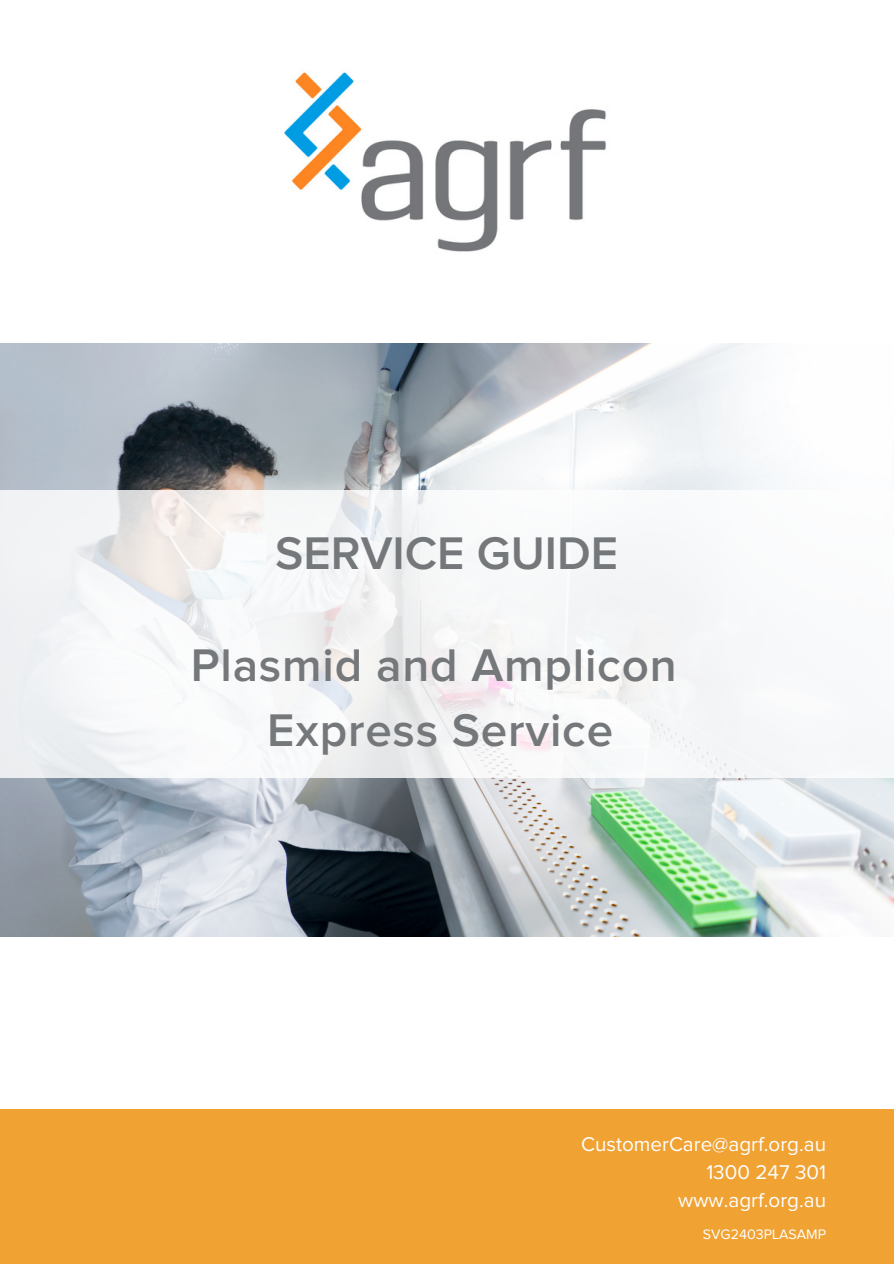
<style>
.page{position:relative;width:894px;height:1264px;background:#fff}
.page>*{position:absolute;margin:0;border:0;box-sizing:border-box;transform-origin:0 0}
.t1{font:600 47.4px/65.2px "Proxima Nova";letter-spacing:.015em;color:#75787b;text-align:center}
.t2{font:20.55px/28.2px "Proxima Nova";color:#fefefe;text-align:right}
.t3{font:14.25px "Proxima Nova";color:#fefefe}
</style>
<div class="page">
<img style="left:284px;top:72px;width:322px;height:180px">
<img style="left:0;top:343px;width:892px;height:593px">
<svg style="left:0;top:490px;width:892px;height:287px;fill:#f6f7f8"></svg>
<div style="left:0;top:1109px;width:893px;height:154px;background:#f0a233"></div>
<h1 class="t1" style="left:275px;top:523px;width:344px">SERVICE GUIDE</h1>
<h2 class="t1" style="left:191px;top:634px;width:487px">Plasmid and Amplicon<br>Express Service</h2>
<h3 class="t2" style="left:581px;top:1130px;width:246px">CustomerCare@agrf.org.au<br>1300 247 301 www.agrf.org.au</h3>
<p class="t3" style="left:702px;top:1227px;width:125px">SVG2403PLASAMP</p>
</div>
